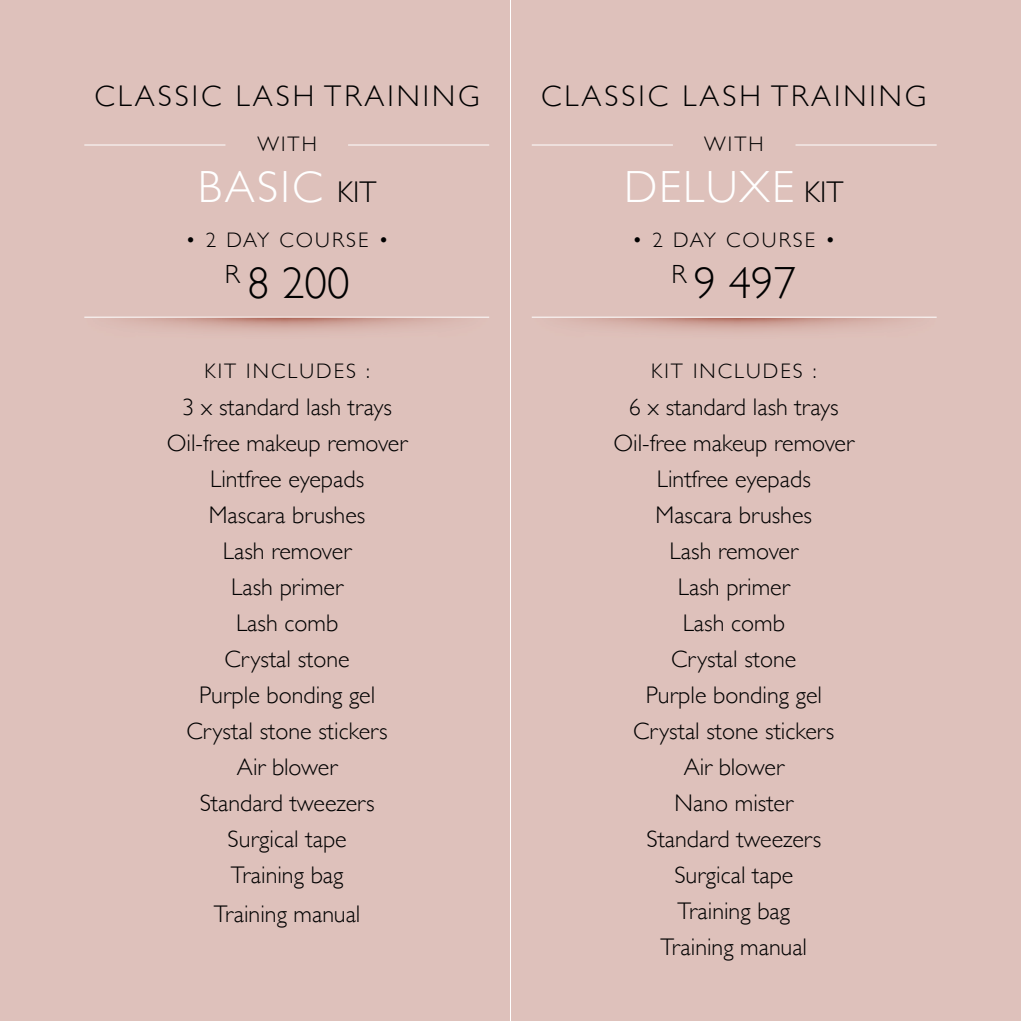
<style>
.page{position:relative;width:1021px;height:1021px;background:#fff}
.page>*{position:absolute;margin:0;border:0;box-sizing:border-box;transform-origin:0 0}
.t1{font:300 45px "Gill Sans";letter-spacing:.04em;color:#fff}
.t2{font:300 45px "Gill Sans";color:#000}
.t3{font:300 30px "Gill Sans";letter-spacing:.1em;color:#000}
.t4{font:300 24px/36px "Gill Sans";color:#000;text-align:center}
.t5{font:300 21px "Gill Sans";letter-spacing:.1em;color:#000}
.s1{font-size:30px;color:#000}
</style>
<div class="page">
<div style="left:0;top:0;width:1020px;height:1020px;background:#dec1bb"></div>
<hr style="left:510px;top:0;width:1px;height:1020px;background:#fff">
<hr style="left:531px;top:144px;width:142px;height:1px;background:#fff">
<hr style="left:795px;top:144px;width:141px;height:1px;background:#fff">
<hr style="left:84px;top:144px;width:141px;height:1px;background:#fff">
<hr style="left:348px;top:144px;width:141px;height:1px;background:#fff">
<img style="left:84px;top:317px;width:405px;height:15px">
<img style="left:532px;top:317px;width:405px;height:15px">
<p class="t3" style="left:95px;top:72px;width:386px">CLASSIC LASH TRAINING</p>
<p class="t5" style="left:257px;top:127px;width:61px">WITH</p>
<h1 class="t1" style="left:198px;top:151px;width:180px">BASIC <span class="s1">KIT</span></h1>
<p class="t5" style="left:185px;top:223px;width:205px">• 2 DAY COURSE •</p>
<h1 class="t2" style="left:225px;top:247px;width:126px"><sup>R</sup> 8 200</h1>
<p class="t5" style="left:204px;top:355px;width:167px">KIT INCLUDES :</p>
<p class="t4" style="left:167px;top:387px;width:242px">3 x standard lash trays<br>Oil-free makeup remover<br>Lintfree eyepads<br>Mascara brushes<br>Lash remover<br>Lash primer<br>Lash comb<br>Crystal stone<br>Purple bonding gel<br>Crystal stone stickers<br>Air blower<br>Standard tweezers<br>Surgical tape<br>Training bag</p>
<p class="t4" style="left:214px;top:894px;width:148px">Training manual</p>
<p class="t3" style="left:541px;top:72px;width:386px">CLASSIC LASH TRAINING</p>
<p class="t5" style="left:704px;top:127px;width:61px">WITH</p>
<h1 class="t1" style="left:624px;top:151px;width:221px">DELUXE <span class="s1">KIT</span></h1>
<p class="t5" style="left:632px;top:223px;width:205px">• 2 DAY COURSE •</p>
<h1 class="t2" style="left:671px;top:247px;width:126px"><sup>R</sup> 9 497</h1>
<p class="t5" style="left:651px;top:355px;width:167px">KIT INCLUDES :</p>
<p class="t4" style="left:613px;top:387px;width:242px">6 x standard lash trays<br>Oil-free makeup remover<br>Lintfree eyepads<br>Mascara brushes<br>Lash remover<br>Lash primer<br>Lash comb<br>Crystal stone<br>Purple bonding gel<br>Crystal stone stickers<br>Air blower<br>Nano mister<br>Standard tweezers<br>Surgical tape<br>Training bag<br>Training manual</p>
</div>
